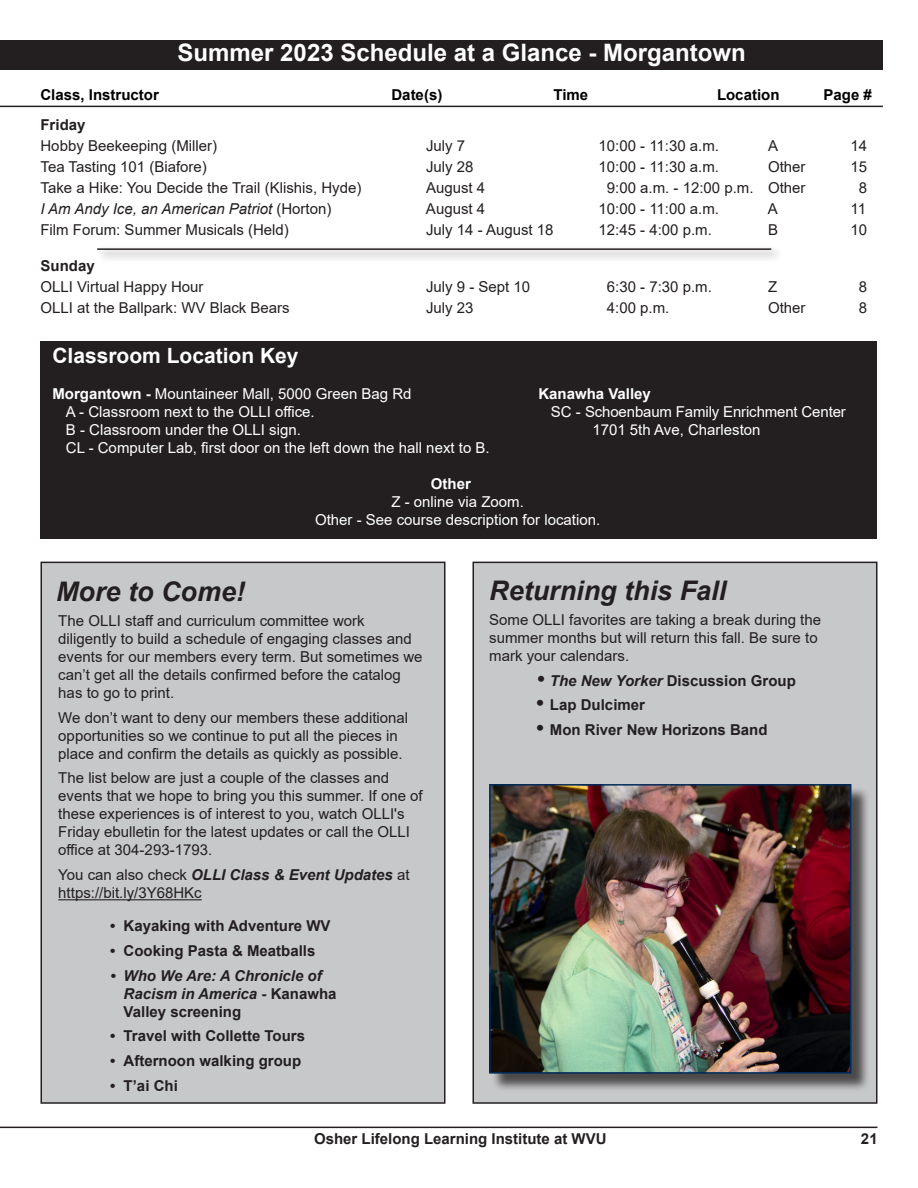
<style>
.page{position:relative;width:918px;height:1188px;background:#fff}
.page>*{position:absolute;margin:0;border:0;box-sizing:border-box;transform-origin:0 0}
.Heading_1{font:italic 700 27px "Arial";color:#231f20}
.Heading_1-2{font:700 24px "Arial";color:#fff}
.Heading_1-3{font:700 21px "Arial";color:#fff}
.Heading_1-4{font:15px/18px "Arial";color:#231f20}
.Paragraph_Style_1{font:15px "Arial";color:#fff}
.t1{font:700 15px "Arial";color:#231f20}
.t2{font:italic 700 15px/18px "Arial";color:#231f20}
.t3{font:700 15px "Arial";color:#000}
.Heading_1-5{font:italic 15px "Arial";color:#231f20}
.Paragraph_Style_1-2{font:700 15px "Arial";color:#fff}
.s1{font-style:normal}
.s2{font-weight:700}
.s3{font-weight:700;font-style:italic}
.s4{font-style:italic;font-size:21px}
.s5{font-style:italic}
.s6{font-size:21px}
</style>
<div class="page">
<div style="left:0;top:40px;width:883px;height:30px;background:#231f20"></div>
<hr style="left:0;top:106px;width:883px;height:1px;background:#231f20">
<div style="left:40px;top:341px;width:838px;height:198px;background:#231f20"></div>
<hr style="left:0;top:1127px;width:878px;height:1px;background:#231f20">
<div style="left:40px;top:562px;width:406px;height:542px;background:#c7c8ca;border:2px solid #231f20"></div>
<hr style="left:58px;top:899px;width:144px;height:1px;background:#231f20">
<div style="left:472px;top:562px;width:406px;height:542px;background:#c7c8ca;border:2px solid #231f20"></div>
<div style="left:95px;top:245px;width:688px;height:18px;background:#f0f0f0"></div>
<hr style="left:97px;top:248px;width:674px;height:2px;background:#231f20">
<div style="left:491px;top:786px;width:379px;height:307px;background:#231f20;opacity:.75"></div>
<img style="left:492px;top:787px;width:356px;height:284px">
<div style="left:489px;top:784px;width:362px;height:290px;border:2px solid #002b5c"></div>
<p class="Heading_1-2" style="left:178px;top:36px;width:570px">Summer 2023 Schedule at a Glance - Morgantown</p>
<p class="t3" style="left:40px;top:84px;width:120px">Class, Instructor</p>
<p class="t3" style="left:392px;top:84px;width:52px">Date(s)</p>
<p class="t3" style="left:554px;top:84px;width:36px">Time</p>
<p class="t3" style="left:717px;top:84px;width:64px">Location</p>
<p class="t3" style="left:824px;top:84px;width:50px">Page #</p>
<p class="t1" style="left:40px;top:114px;width:47px">Friday</p>
<p class="Heading_1-4" style="left:40px;top:137px;width:178px">Hobby Beekeeping (Miller)</p>
<p class="Heading_1-4" style="left:426px;top:137px;width:41px">July 7</p>
<p class="Heading_1-4" style="left:598px;top:137px;width:122px">10:00 - 11:30 a.m.</p>
<p class="Heading_1-4" style="left:768px;top:137px;width:12px">A</p>
<p class="Heading_1-4" style="left:850px;top:137px;width:18px">14</p>
<p class="Heading_1-4" style="left:40px;top:158px;width:168px">Tea Tasting 101 (Biafore)</p>
<p class="Heading_1-4" style="left:426px;top:158px;width:49px">July 28</p>
<p class="Heading_1-4" style="left:598px;top:158px;width:122px">10:00 - 11:30 a.m.</p>
<p class="Heading_1-4" style="left:768px;top:158px;width:39px">Other</p>
<p class="Heading_1-4" style="left:850px;top:158px;width:18px">15</p>
<p class="Heading_1-4" style="left:40px;top:179px;width:322px">Take a Hike: You Decide the Trail (Klishis, Hyde)</p>
<p class="Heading_1-4" style="left:426px;top:179px;width:61px">August 4</p>
<p class="Heading_1-4" style="left:607px;top:179px;width:200px">9:00 a.m. - 12:00 p.m. Other</p>
<p class="Heading_1-4" style="left:859px;top:179px;width:10px">8</p>
<p class="Heading_1-5" style="left:40px;top:199px;width:292px">I Am Andy Ice, an American Patriot <span class="s1">(Horton)</span></p>
<p class="Heading_1-4" style="left:426px;top:200px;width:61px">August 4</p>
<p class="Heading_1-4" style="left:598px;top:200px;width:122px">10:00 - 11:00 a.m.</p>
<p class="Heading_1-4" style="left:768px;top:200px;width:12px">A</p>
<p class="Heading_1-4" style="left:850px;top:200px;width:17px">11</p>
<p class="Heading_1-4" style="left:40px;top:221px;width:250px">Film Forum: Summer Musicals (Held)</p>
<p class="Heading_1-4" style="left:426px;top:221px;width:129px">July 14 - August 18</p>
<p class="Heading_1-4" style="left:598px;top:221px;width:115px">12:45 - 4:00 p.m.</p>
<p class="Heading_1-4" style="left:768px;top:221px;width:12px">B</p>
<p class="Heading_1-4" style="left:850px;top:221px;width:18px">10</p>
<p class="t1" style="left:40px;top:255px;width:56px">Sunday</p>
<p class="Heading_1-4" style="left:40px;top:278px;width:165px">OLLI Virtual Happy Hour</p>
<p class="Heading_1-4" style="left:426px;top:278px;width:106px">July 9 - Sept 10</p>
<p class="Heading_1-4" style="left:607px;top:278px;width:107px">6:30 - 7:30 p.m.</p>
<p class="Heading_1-4" style="left:768px;top:278px;width:11px">Z</p>
<p class="Heading_1-4" style="left:859px;top:278px;width:10px">8</p>
<p class="Heading_1-4" style="left:40px;top:299px;width:251px">OLLI at the Ballpark: WV Black Bears</p>
<p class="Heading_1-4" style="left:426px;top:299px;width:49px">July 23</p>
<p class="Heading_1-4" style="left:607px;top:299px;width:64px">4:00 p.m.</p>
<p class="Heading_1-4" style="left:768px;top:299px;width:39px">Other</p>
<p class="Heading_1-4" style="left:859px;top:299px;width:10px">8</p>
<p class="Heading_1-3" style="left:52px;top:341px;width:248px">Classroom Location Key</p>
<p class="Paragraph_Style_1" style="left:52px;top:384px;width:361px"><span class="s2">Morgantown -</span> Mountaineer Mall, 5000 Green Bag Rd</p>
<p class="Paragraph_Style_1-2" style="left:538px;top:383px;width:114px">Kanawha Valley</p>
<p class="Paragraph_Style_1" style="left:66px;top:402px;width:250px">A - Classroom next to the OLLI office.</p>
<p class="Paragraph_Style_1" style="left:551px;top:402px;width:297px">SC - Schoenbaum Family Enrichment Center</p>
<p class="Paragraph_Style_1" style="left:66px;top:420px;width:237px">B - Classroom under the OLLI sign.</p>
<p class="Paragraph_Style_1" style="left:592px;top:420px;width:170px">1701 5th Ave, Charleston</p>
<p class="Paragraph_Style_1" style="left:66px;top:438px;width:425px">CL - Computer Lab, first door on the left down the hall next to B.</p>
<p class="Paragraph_Style_1-2" style="left:431px;top:473px;width:42px">Other</p>
<p class="Paragraph_Style_1" style="left:391px;top:492px;width:134px">Z - online via Zoom.</p>
<p class="Paragraph_Style_1" style="left:315px;top:510px;width:287px">Other - See course description for location.</p>
<p class="Heading_1" style="left:56px;top:573px;width:191px">More to Come!</p>
<p class="Heading_1-4" style="left:58px;top:612px;width:366px">The OLLI staff and curriculum committee work diligently to build a schedule of engaging classes and events for our members every term. But sometimes we can’t get all the details confirmed before the catalog has to go to print.</p>
<p class="Heading_1-4" style="left:58px;top:708px;width:351px">We don’t want to deny our members these additional opportunities so we continue to put all the pieces in place and confirm the details as quickly as possible.</p>
<p class="Heading_1-4" style="left:58px;top:769px;width:366px">The list below are just a couple of the classes and events that we hope to bring you this summer. If one of these experiences is of interest to you, watch OLLI's Friday ebulletin for the latest updates or call the OLLI office at 304-293-1793.</p>
<p class="Heading_1-4" style="left:58px;top:866px;width:353px">You can also check <span class="s3">OLLI Class &amp; Event Updates</span> at https://bit.ly/3Y68HKc</p>
<p class="t1" style="left:110px;top:915px;width:222px">• Kayaking with Adventure WV</p>
<p class="t1" style="left:110px;top:940px;width:207px">• Cooking Pasta &amp; Meatballs</p>
<p class="t2" style="left:124px;top:967px;width:214px;text-indent:-14px">• Who We Are: A Chronicle of<br>Racism in America <span class="s1">- Kanawha<br>Valley screening</span></p>
<p class="t1" style="left:110px;top:1025px;width:196px">• Travel with Collette Tours</p>
<p class="t1" style="left:110px;top:1050px;width:193px">• Afternoon walking group</p>
<p class="t1" style="left:110px;top:1075px;width:69px">• T’ai Chi</p>
<p class="Heading_1" style="left:489px;top:573px;width:239px">Returning this Fall</p>
<p class="Heading_1-4" style="left:489px;top:611px;width:333px">Some OLLI favorites are taking a break during the summer months but will return this fall. Be sure to mark your calendars.</p>
<p class="t1" style="left:536px;top:670px;width:261px"><span class="s4">•</span> <span class="s5">The New Yorker</span> Discussion Group</p>
<p class="t1" style="left:536px;top:695px;width:110px"><span class="s6">•</span> Lap Dulcimer</p>
<p class="t1" style="left:536px;top:719px;width:233px"><span class="s6">•</span> Mon River New Horizons Band</p>
<p class="t1" style="left:314px;top:1128px;width:294px">Osher Lifelong Learning Institute at WVU</p>
<p class="t1" style="left:861px;top:1128px;width:18px">21</p>
</div>
